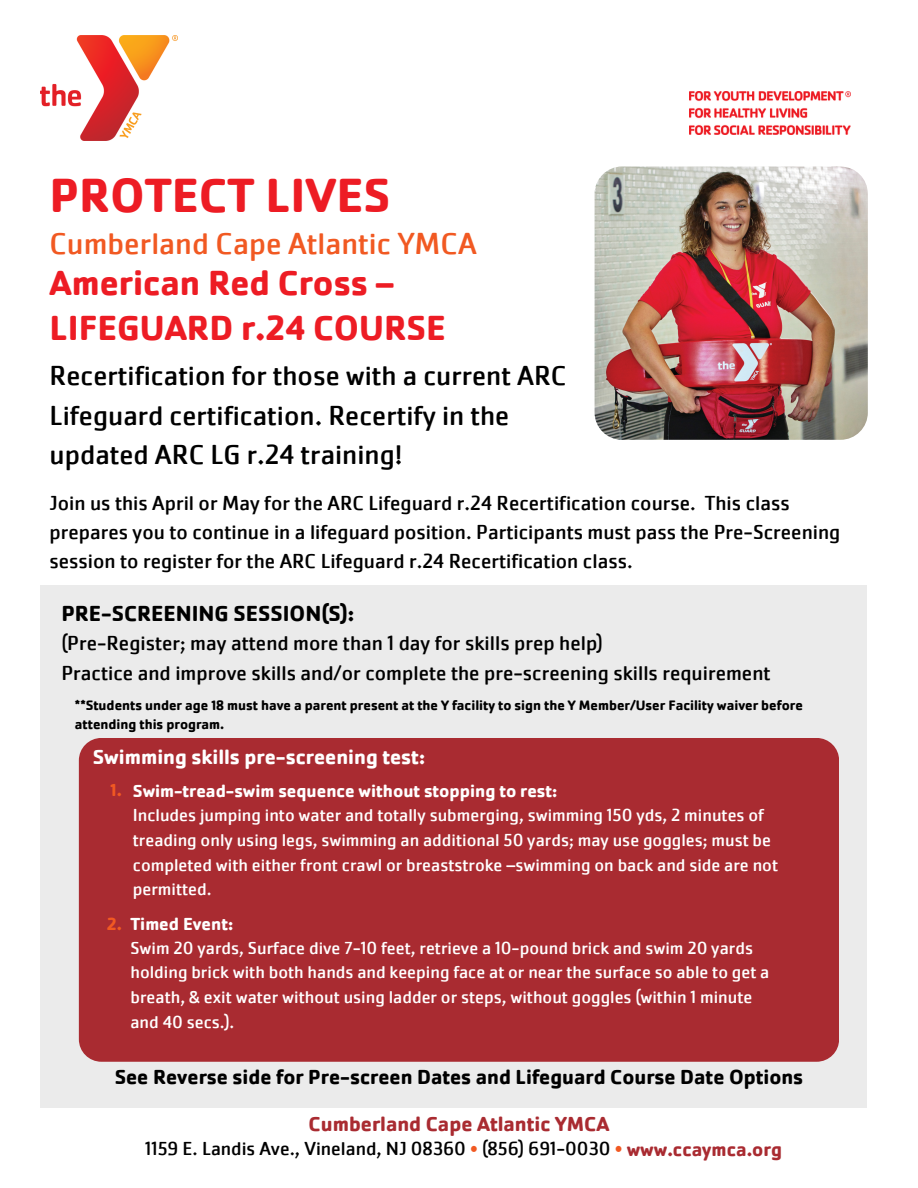
<style>
.page{position:relative;width:918px;height:1188px;background:#fff}
.page>*{position:absolute;margin:0;border:0;box-sizing:border-box;transform-origin:0 0}
.t1{font:700 49.5px "Cachet W05";color:#ed1c24}
.t2{font:700 36px/45px "Cachet W05";color:#ed1c24}
.t3{font:31.5px "Cachet W05";color:#f15922}
.t4{font:28.5px/39.3px "Cachet W05";color:#000}
.t5{font:700 22.5px "Cachet W05";color:#000}
.t6{font:21px/29.2px "Cachet W05";color:#000}
.t7{font:700 21px "Cachet W05";color:#000}
.t8{font:700 21px "Cachet W05";color:#fff}
.t9{font:700 21px "Cachet W05";color:#a92b31}
.t10{font:19.5px "Cachet W05";color:#000}
.t11{font:18px/24.5px "Cachet W05";color:#fff}
.t12{font:700 18px "Cachet W05";color:#f15922}
.t13{font:700 14.1px/19.2px "Cachet W05";color:#000}
.s1{font-weight:700}
.s2{color:#f15922}
.s3{font-weight:700;color:#a92b31}
</style>
<div class="page">
<img style="left:41px;top:36px;width:137px;height:104px">
<img style="left:690px;top:92px;width:161px;height:43px">
<div style="left:41px;top:585px;width:826px;height:522px;background:#ebebeb"></div>
<div style="left:79px;top:738px;width:760px;height:324px;background:#a92b31;border-radius:23px"></div>
<img style="left:595px;top:167px;width:273px;height:273px;border-radius:27px">
<h3 class="t1" style="left:50px;top:165px;width:342px">PROTECT LIVES</h3>
<h2 class="t3" style="left:50px;top:225px;width:429px">Cumberland Cape Atlantic YMCA</h2>
<h3 class="t2" style="left:50px;top:261px;width:398px">American Red Cross –<br>LIFEGUARD r.24 COURSE</h3>
<p class="t4" style="left:50px;top:356px;width:519px">Recertification for those with a current ARC<br>Lifeguard certification. Recertify in the updated ARC LG r.24 training!</p>
<h4 class="t6" style="left:50px;top:488px;width:792px">Join us this April or May for the ARC Lifeguard r.24 Recertification course. This class prepares you to continue in a lifeguard position. Participants must pass the Pre-Screening session to register for the ARC Lifeguard r.24 Recertification class.</h4>
<h4 class="t5" style="left:61px;top:600px;width:294px">PRE-SCREENING SESSION(S):</h4>
<h4 class="t6" style="left:61px;top:629px;width:711px">(Pre-Register; may attend more than 1 day for skills prep help)<br>Practice and improve skills and/or complete the pre-screening skills requirement</h4>
<p class="t13" style="left:75px;top:695px;width:729px">**Students under age 18 must have a parent present at the Y facility to sign the Y Member/User Facility waiver before attending this program.</p>
<h4 class="t8" style="left:93px;top:744px;width:334px">Swimming skills pre-screening test:</h4>
<h4 class="t12" style="left:111px;top:779px;width:13px">1.</h4>
<h5 class="t11" style="left:133px;top:779px;width:647px"><span class="s1">Swim-tread-swim sequence without stopping to rest:<br></span>Includes jumping into water and totally submerging, swimming 150 yds, 2 minutes of treading only using legs, swimming an additional 50 yards; may use goggles; must be completed with either front crawl or breaststroke –swimming on back and side are not permitted.</h5>
<h4 class="t11" style="left:130px;top:912px;width:641px"><span class="s1">Timed Event:<br></span>Swim 20 yards, Surface dive 7-10 feet, retrieve a 10-pound brick and swim 20 yards holding brick with both hands and keeping face at or near the surface so able to get a breath, &amp; exit water without using ladder or steps, without goggles (within 1 minute and 40 secs.).</h4>
<h4 class="t7" style="left:115px;top:1064px;width:690px">See Reverse side for Pre-screen Dates and Lifeguard Course Date Options</h4>
<h4 class="t12" style="left:107px;top:913px;width:17px">2.</h4>
<h5 class="t9" style="left:309px;top:1111px;width:302px">Cumberland Cape Atlantic YMCA</h5>
<h5 class="t10" style="left:145px;top:1137px;width:638px">1159 E. Landis Ave., Vineland, NJ 08360 <span class="s2">•</span> (856) 691-0030 <span class="s2">•</span> <span class="s3">www.ccaymca.org</span></h5>
</div>
